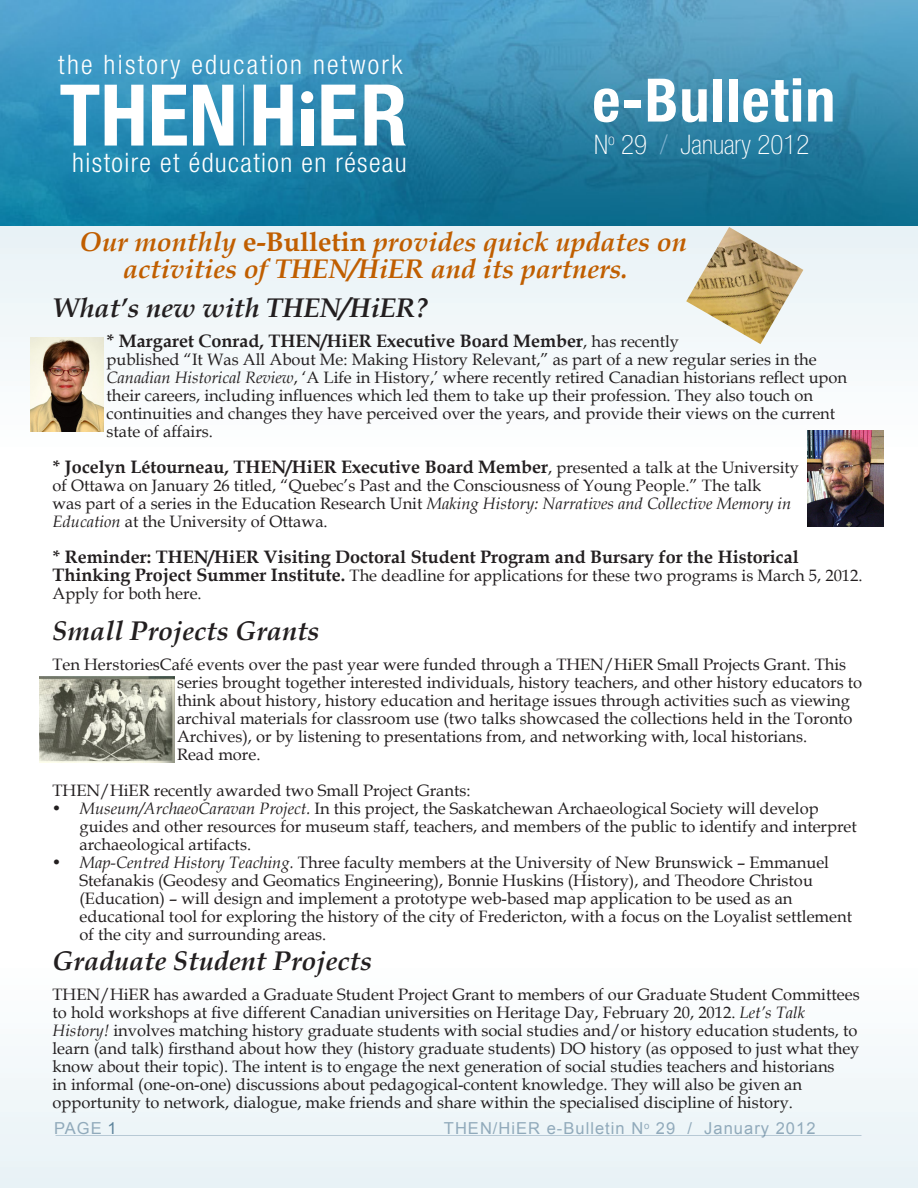
<style>
.page{position:relative;width:918px;height:1188px;background:#fff}
.page>*{position:absolute;margin:0;border:0;box-sizing:border-box;transform-origin:0 0}
.t1{font:700 condensed 85.2px "Helvetica Neue";color:#fff}
.t2{font:700 condensed 60px "Helvetica Neue";letter-spacing:.02em;color:#fff}
.t3{font:italic 700 27px "Book Antiqua";color:#c05e00}
.t4{font:italic 700 27px "Book Antiqua";color:#231f20}
.t5{font:100 condensed 27px "Helvetica Neue";color:#fff}
.t6{font:300 condensed 26.85px "Helvetica Neue";letter-spacing:.05em;color:#fff}
.t7{font:300 condensed 26.85px "Helvetica Neue";letter-spacing:.07em;color:#fff}
.t8{font:700 18px "Book Antiqua";color:#231f20}
.t9{font:16.5px/18px "Book Antiqua";color:#231f20}
.t10{font:16.5px "Arial";letter-spacing:.06em;color:#91aabb}
.s1{color:#7fb3d1}
.s2{font-style:normal}
.s3{font-weight:400;font-size:16.5px}
.s4{font-style:italic}
.s5{font-weight:700;font-size:18px}
.s6{color:#5e849c}
</style>
<div class="page">
<div style="left:0;top:963px;width:918px;height:225px;background:#f3f8fa"></div>
<hr style="left:56px;top:1135px;width:805px;height:1px;background:#003b62">
<div style="left:0;top:226px;width:918px;height:225px;background:#f3f8fa"></div>
<img style="left:0;top:0;width:918px;height:226px">
<hr style="left:243px;top:85px;width:1px;height:60px;background:#fff">
<div style="left:301px;top:109px;width:12px;height:36px;background:#fff"></div>
<div style="left:301px;top:91px;width:12px;height:12px;background:#fff;border-radius:50%"></div>
<img style="left:686px;top:227px;width:117px;height:117px">
<img style="left:39px;top:676px;width:135px;height:87px">
<img style="left:30px;top:338px;width:74px;height:94px">
<img style="left:808px;top:431px;width:76px;height:95px">
<p class="t7" style="left:58px;top:49px;width:346px">the history education network</p>
<p class="t1" style="left:59px;top:64px;width:350px">THENH ER</p>
<p class="t6" style="left:72px;top:147px;width:336px">histoire et éducation en réseau</p>
<p class="t2" style="left:592px;top:64px;width:244px">e-Bulletin</p>
<p class="t5" style="left:594px;top:129px;width:217px">N<sup>o</sup> 29 <span class="s1">/</span> January 2012</p>
<p class="t3" style="left:80px;top:223px;width:609px">Our monthly <span class="s2">e-Bulletin</span> provides quick updates on</p>
<p class="t3" style="left:123px;top:250px;width:507px">activities of THEN/HiER and its partners.</p>
<p class="t4" style="left:52px;top:289px;width:377px">What’s new with THEN/HiER?</p>
<p class="t8" style="left:106px;top:329px;width:574px">* Margaret Conrad, THEN/HiER Executive Board Member<span class="s3">, has recently</span></p>
<p class="t9" style="left:106px;top:350px;width:742px">published “It Was All About Me: Making History Relevant,” as part of a new regular series in the <span class="s4">Canadian Historical Review</span>, ‘A Life in History,’ where recently retired Canadian historians reflect upon their careers, including influences which led them to take up their profession. They also touch on continuities and changes they have perceived over the years, and provide their views on the current state of affairs.</p>
<p class="t8" style="left:52px;top:455px;width:748px">* Jocelyn Létourneau, THEN/HiER Executive Board Member<span class="s3">, presented a talk at the University</span></p>
<p class="t9" style="left:52px;top:476px;width:740px">of Ottawa on January 26 titled, “Quebec’s Past and the Consciousness of Young People.” The talk was part of a series in the Education Research Unit <span class="s4">Making History: Narratives and Collective Memory in<br>Education</span> at the University of Ottawa.</p>
<p class="t8" style="left:52px;top:545px;width:748px">* Reminder: THEN/HiER Visiting Doctoral Student Program and Bursary for the Historical</p>
<p class="t9" style="left:52px;top:566px;width:812px"><span class="s5">Thinking Project Summer Institute.</span> The deadline for applications for these two programs is March 5, 2012.<br>Apply for both here.</p>
<p class="t4" style="left:52px;top:612px;width:269px">Small Projects Grants</p>
<p class="t9" style="left:177px;top:655px;width:687px;text-indent:-125px">Ten HerstoriesCafé events over the past year were funded through a THEN/HiER Small Projects Grant. This series brought together interested individuals, history teachers, and other history educators to think about history, history education and heritage issues through activities such as viewing archival materials for classroom use (two talks showcased the collections held in the Toronto Archives), or by listening to presentations from, and networking with, local historians.</p>
<p class="t9" style="left:177px;top:745px;width:85px">Read more.</p>
<p class="t9" style="left:52px;top:781px;width:420px">THEN/HiER recently awarded two Small Project Grants:</p>
<p class="t9" style="left:80px;top:799px;width:779px;text-indent:-27px"><span class="s4">• Museum/ArchaeoCaravan Project.</span> In this project, the Saskatchewan Archaeological Society will develop guides and other resources for museum staff, teachers, and members of the public to identify and interpret archaeological artifacts.</p>
<p class="t9" style="left:80px;top:853px;width:774px;text-indent:-27px"><span class="s4">• Map-Centred History Teaching.</span> Three faculty members at the University of New Brunswick – Emmanuel Stefanakis (Geodesy and Geomatics Engineering), Bonnie Huskins (History), and Theodore Christou (Education) – will design and implement a prototype web-based map application to be used as an educational tool for exploring the history of the city of Fredericton, with a focus on the Loyalist settlement of the city and surrounding areas.</p>
<p class="t4" style="left:52px;top:942px;width:321px">Graduate Student Projects</p>
<p class="t9" style="left:52px;top:985px;width:809px">THEN/HiER has awarded a Graduate Student Project Grant to members of our Graduate Student Committees to hold workshops at five different Canadian universities on Heritage Day, February 20, 2012. <span class="s4">Let’s Talk History!</span> involves matching history graduate students with social studies and/or history education students, to learn (and talk) firsthand about how they (history graduate students) DO history (as opposed to just what they know about their topic). The intent is to engage the next generation of social studies teachers and historians<br>in informal (one-on-one) discussions about pedagogical-content knowledge. They will also be given an opportunity to network, dialogue, make friends and share within the specialised discipline of history.</p>
<p class="t10" style="left:54px;top:1117px;width:64px">PAGE <span class="s6">1</span></p>
<p class="t10" style="left:444px;top:1117px;width:373px">THEN/HiER e-Bulletin N<sup>o</sup> 29 / January 2012</p>
</div>
